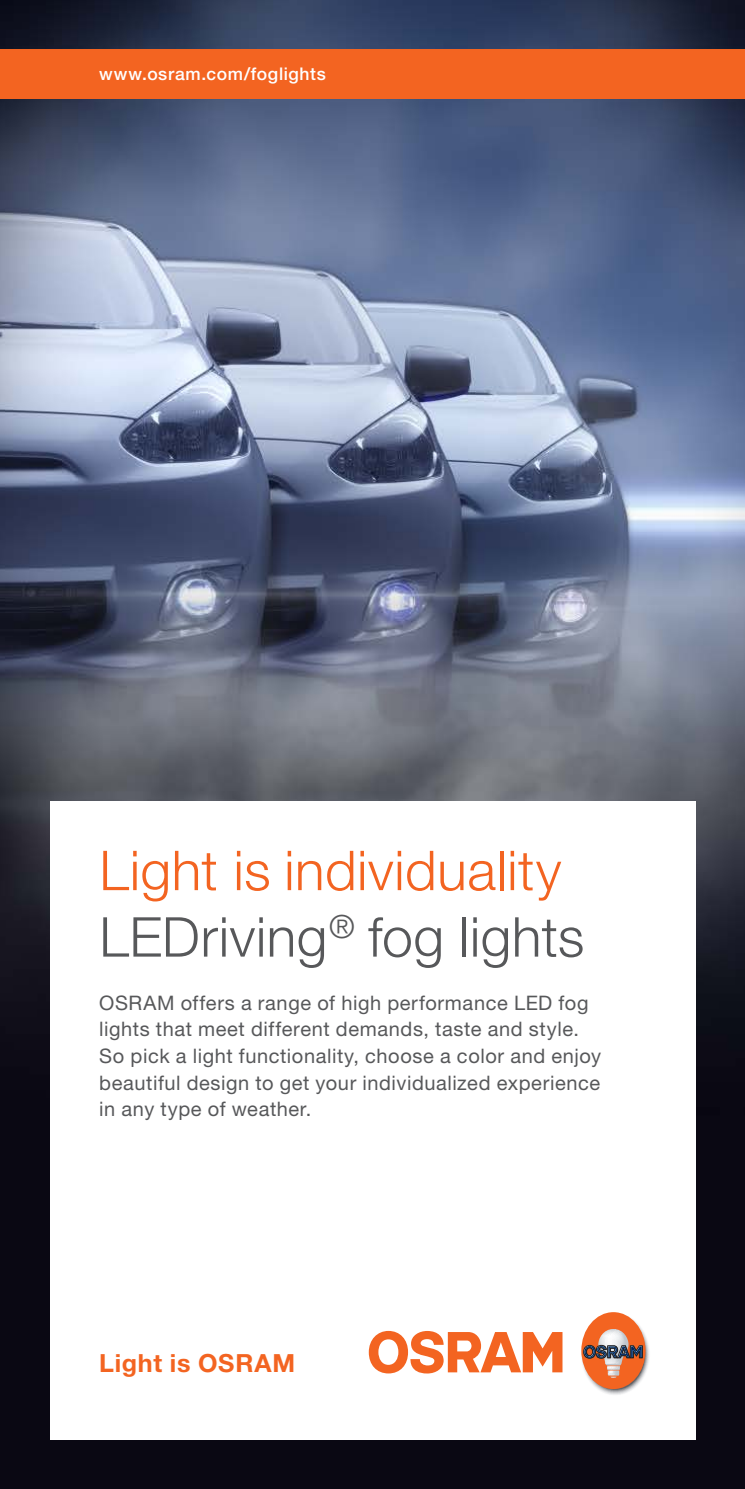
<style>
.page{position:relative;width:745px;height:1489px;background:#fff}
.page>*{position:absolute;margin:0;border:0;box-sizing:border-box;transform-origin:0 0}
.A5_Cover_Headline_22{font:300 55px/66.5px "Helvetica Neue LT Pro";letter-spacing:.01em;color:#f36421}
.t1{font:700 25px "Helvetica Neue LT Pro";letter-spacing:.03em;color:#f36421}
.A5_Cover_Copy_8{font:20px/26.5px "Helvetica Neue LT Pro";letter-spacing:.03em;color:#57585a}
.DIN_Cover_URL_Bander{font:500 17.5px "Helvetica Neue LT Pro";letter-spacing:.035em;color:#fff}
.s1{color:#57585a}
</style>
<div class="page">
<img style="left:0;top:0;width:744px;height:1488px">
<div style="left:0;top:50px;width:744px;height:49px;background:#f36421"></div>
<div style="left:50px;top:801px;width:644px;height:638px;background:#fff"></div>
<svg style="left:368px;top:1330px;width:194px;height:43px"></svg>
<svg style="left:581px;top:1312px;width:68px;height:83px"></svg>
<p class="DIN_Cover_URL_Bander" style="left:99px;top:64px;width:228px">www.osram.com/foglights</p>
<p class="A5_Cover_Headline_22" style="left:99px;top:836px;width:486px">Light is individuality<br><span class="s1">LEDriving</span><sup>®</sup> <span class="s1">fog lights</span></p>
<p class="A5_Cover_Copy_8" style="left:99px;top:989px;width:503px">OSRAM offers a range of high performance LED fog lights that meet different demands, taste and style.<br>So pick a light functionality, choose a color and enjoy beautiful design to get your individualized experience in any type of weather.</p>
<p class="t1" style="left:99px;top:1347px;width:197px">Light is OSRAM</p>
</div>
